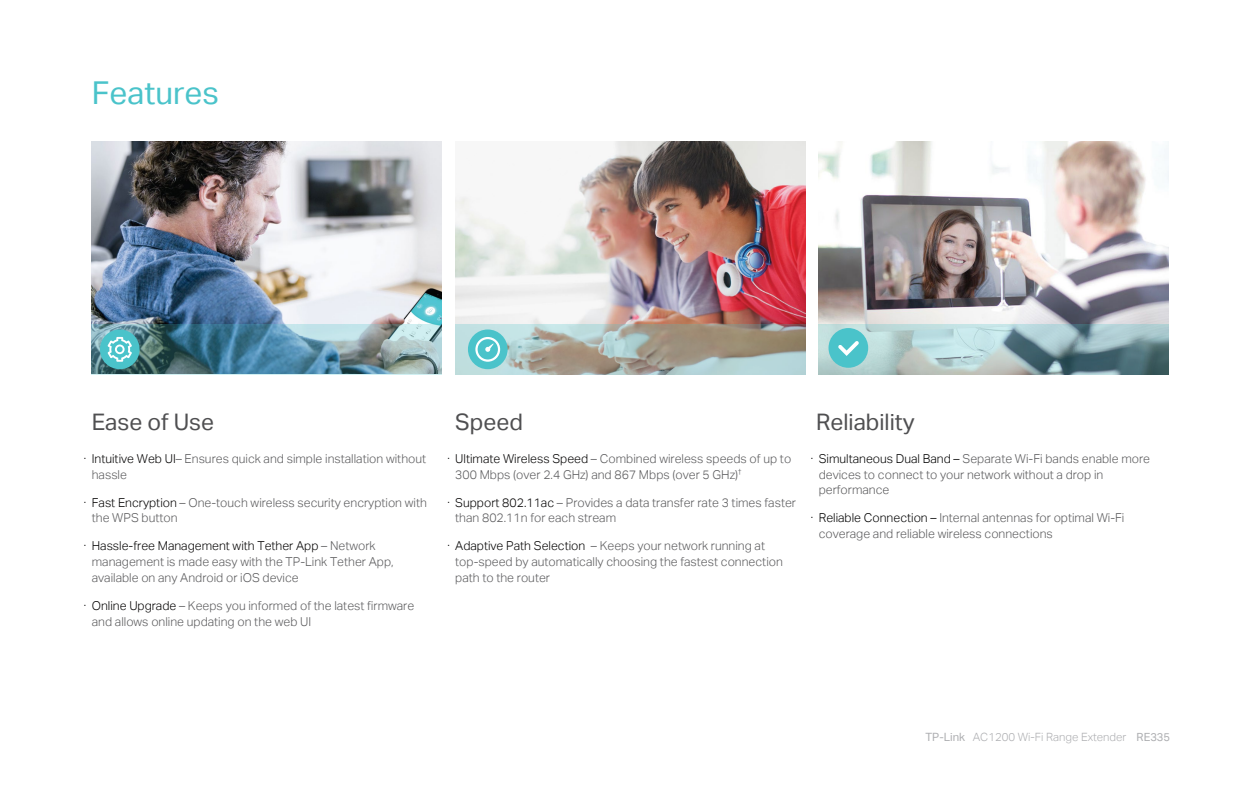
<style>
.page{position:relative;width:1260px;height:788px;background:#fff}
.page>*{position:absolute;margin:0;border:0;box-sizing:border-box;transform-origin:0 0}
.t1{font:31.5px "TP Link Aktiv Regular";color:#4ac3ca}
.t2{font:22.75px "TP Link Aktiv Regular";color:#4f4f51}
.t3{font:12.25px/15.8px "TP Link Aktiv Light";color:#5a5a5c}
.t4{font:11.38px "TP Link Aktiv Light";color:#adaeb1}
.s1{color:#020100}
.s2{color:#000}
.s3{font-family:"TP Link Aktiv Regular"}
.s4{font-family:"TP Link Aktiv Regular";font-size:11.2px}
</style>
<div class="page">
<img style="left:455px;top:141px;width:350px;height:183px">
<svg style="left:455px;top:324px;width:350px;height:50px;background:#a8aea4"></svg>
<div style="left:468px;top:329px;width:40px;height:40px;background:#4ac3ca;border-radius:50%"></div>
<svg style="left:475px;top:337px;width:25px;height:25px"></svg>
<img style="left:819px;top:141px;width:350px;height:183px">
<svg style="left:819px;top:324px;width:350px;height:50px;background:#99b5b8"></svg>
<div style="left:829px;top:328px;width:39px;height:40px;background:#4ac3ca;border-radius:50%"></div>
<svg style="left:838px;top:341px;width:21px;height:15px"></svg>
<img style="left:92px;top:141px;width:350px;height:183px">
<img style="left:92px;top:324px;width:350px;height:50px">
<div style="left:100px;top:329px;width:40px;height:40px;background:#4ac3ca;border-radius:50%"></div>
<svg style="left:108px;top:337px;width:24px;height:25px"></svg>
<h1 class="t1" style="left:92px;top:75px;width:129px">Features</h1>
<h2 class="t2" style="left:92px;top:408px;width:124px">Ease of Use</h2>
<p class="t3" style="left:92px;top:450px;width:336px;text-indent:-8px"><span class="s1">· Intuitive Web UI</span>– Ensures quick and simple installation without hassle</p>
<p class="t3" style="left:92px;top:494px;width:337px;text-indent:-8px"><span class="s1">· Fast Encryption</span> – One-touch wireless security encryption with the WPS button</p>
<p class="t3" style="left:92px;top:538px;width:303px;text-indent:-8px"><span class="s1">· Hassle-free Management with Tether App</span> – Network management is made easy with the TP-Link Tether App, available on any Android or iOS device</p>
<p class="t3" style="left:92px;top:597px;width:324px;text-indent:-8px"><span class="s1">· Online Upgrade</span> – Keeps you informed of the latest firmware and allows online updating on the web UI</p>
<h2 class="t2" style="left:455px;top:408px;width:69px">Speed</h2>
<p class="t3" style="left:455px;top:450px;width:338px;text-indent:-8px"><span class="s1">· Ultimate Wireless Speed</span> – Combined wireless speeds of up to<br>300 Mbps (over 2.4 GHz) and 867 Mbps (over 5 GHz)<sup>†</sup></p>
<p class="t3" style="left:455px;top:494px;width:342px;text-indent:-8px"><span class="s1">· Support 802.11ac</span> – Provides a data transfer rate 3 times faster than 802.11n for each stream</p>
<p class="t3" style="left:455px;top:538px;width:329px;text-indent:-8px"><span class="s1">· Adaptive Path Selection</span> – Keeps your network running at top-speed by automatically choosing the fastest connection path to the router</p>
<h2 class="t2" style="left:816px;top:408px;width:100px">Reliability</h2>
<p class="t3" style="left:819px;top:450px;width:333px;text-indent:-8px"><span class="s2">· Simultaneous Dual Band –</span> Separate Wi-Fi bands enable more devices to connect to your network without a drop in performance</p>
<p class="t3" style="left:819px;top:510px;width:307px;text-indent:-8px"><span class="s2">· Reliable Connection –</span> Internal antennas for optimal Wi-Fi coverage and reliable wireless connections</p>
<p class="t4" style="left:925px;top:730px;width:246px"><span class="s3">TP-Link</span> AC1200 Wi-Fi Range Extender <span class="s4">RE335</span></p>
</div>
